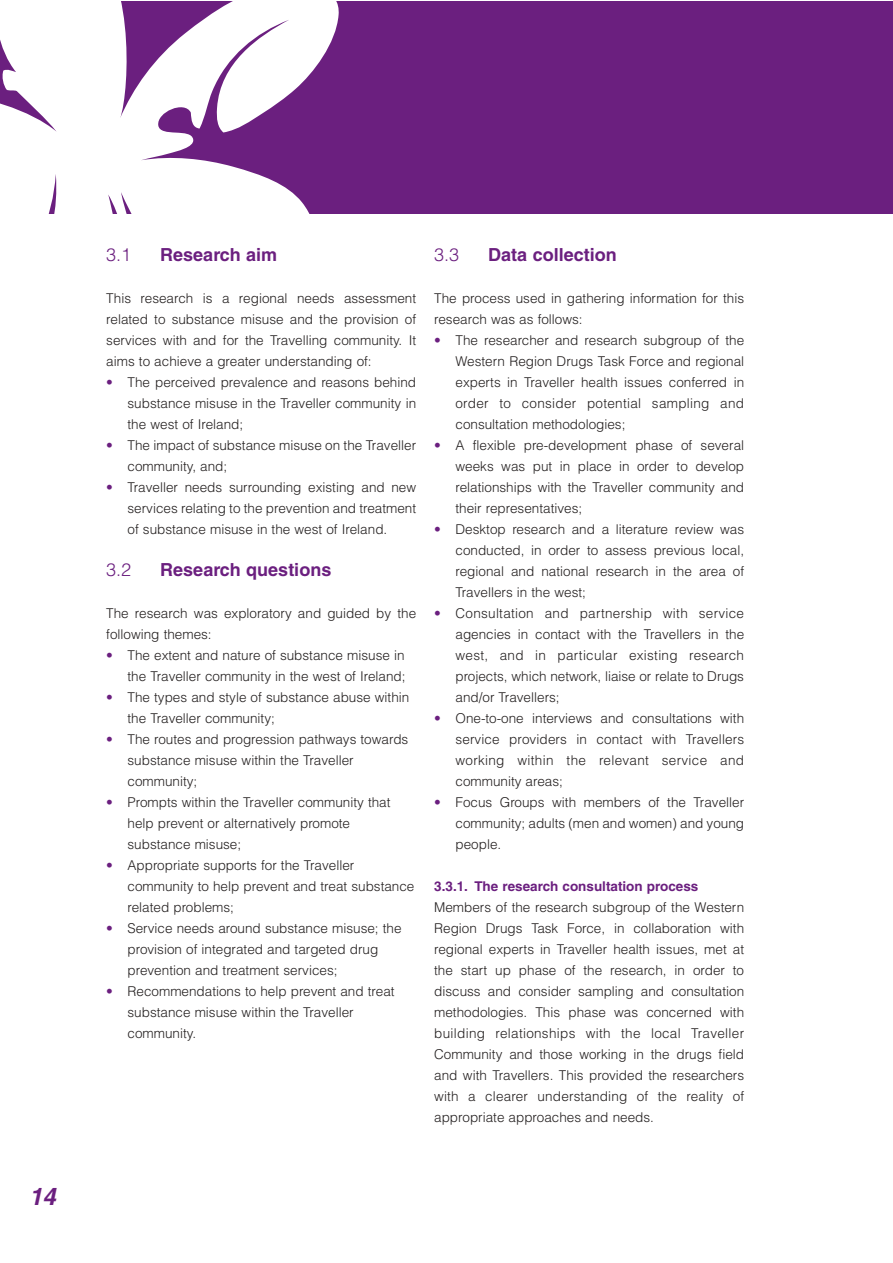
<style>
.page{position:relative;width:893px;height:1263px;background:#fff}
.page>*{position:absolute;margin:0;border:0;box-sizing:border-box;transform-origin:0 0}
.t1{font:italic 700 24px "Helvetica LT";color:#6b1f7f}
.t2{font:700 18px "Helvetica LT";color:#6b1f7f}
.t3{font:300 18px "Helvetica LT";color:#6b1f7f}
.t4{font:300 13.5px/21px "Helvetica LT";color:#231f1f;text-align:justify}
.t5{font:700 13.5px "Helvetica LT";color:#6b1f7f}
.s1{color:#6b1f7f}
</style>
<div class="page">
<div style="left:0;top:1px;width:893px;height:213px;background:#6b1f7f"></div>
<svg style="left:0;top:1px;width:339px;height:213px;fill:#fff"></svg>
<h1 class="t1" style="left:29px;top:1187px;width:28px">14</h1>
<h2 class="t3" style="left:106px;top:248px;width:27px">3.1</h2>
<h2 class="t2" style="left:160px;top:248px;width:118px">Research aim</h2>
<p class="t4" style="left:106px;top:289px;width:311px">This research is a regional needs assessment related to substance misuse and the provision of services with and for the Travelling community. It aims to achieve a greater understanding of:</p>
<p class="t4" style="left:128px;top:373px;width:290px;text-indent:-21px"><span class="s1">•</span> The perceived prevalence and reasons behind substance misuse in the Traveller community in the west of Ireland;</p>
<p class="t4" style="left:128px;top:436px;width:290px;text-indent:-21px"><span class="s1">•</span> The impact of substance misuse on the Traveller community, and;</p>
<p class="t4" style="left:128px;top:478px;width:290px;text-indent:-21px"><span class="s1">•</span> Traveller needs surrounding existing and new services relating to the prevention and treatment of substance misuse in the west of Ireland.</p>
<h2 class="t3" style="left:106px;top:563px;width:27px">3.2</h2>
<h2 class="t2" style="left:160px;top:563px;width:173px">Research questions</h2>
<p class="t4" style="left:106px;top:604px;width:311px">The research was exploratory and guided by the following themes:</p>
<p class="t4" style="left:106px;top:646px;width:301px;text-align:right"><span class="s1">•</span> The extent and nature of substance misuse in the Traveller community in the west of Ireland;</p>
<p class="t4" style="left:128px;top:688px;width:283px;text-indent:-21px"><span class="s1">•</span> The types and style of substance abuse within the Traveller community;</p>
<p class="t4" style="left:128px;top:730px;width:282px;text-align:left;text-indent:-21px"><span class="s1">•</span> The routes and progression pathways towards substance misuse within the Traveller community;</p>
<p class="t4" style="left:128px;top:793px;width:264px;text-align:left;text-indent:-21px"><span class="s1">•</span> Prompts within the Traveller community that help prevent or alternatively promote substance misuse;</p>
<p class="t4" style="left:128px;top:856px;width:288px;text-align:left;text-indent:-21px"><span class="s1">•</span> Appropriate supports for the Traveller community to help prevent and treat substance related problems;</p>
<p class="t4" style="left:128px;top:919px;width:275px;text-align:left;text-indent:-21px"><span class="s1">•</span> Service needs around substance misuse; the provision of integrated and targeted drug prevention and treatment services;</p>
<p class="t4" style="left:128px;top:982px;width:269px;text-align:left;text-indent:-21px"><span class="s1">•</span> Recommendations to help prevent and treat substance misuse within the Traveller community.</p>
<h2 class="t3" style="left:434px;top:248px;width:27px">3.3</h2>
<h2 class="t2" style="left:488px;top:248px;width:130px">Data collection</h2>
<p class="t4" style="left:434px;top:289px;width:311px">The process used in gathering information for this research was as follows:</p>
<p class="t4" style="left:455px;top:331px;width:290px;text-indent:-21px"><span class="s1">•</span> The researcher and research subgroup of the Western Region Drugs Task Force and regional experts in Traveller health issues conferred in order to consider potential sampling and consultation methodologies;</p>
<p class="t4" style="left:455px;top:436px;width:290px;text-indent:-21px"><span class="s1">•</span> A flexible pre-development phase of several weeks was put in place in order to develop relationships with the Traveller community and their representatives;</p>
<p class="t4" style="left:455px;top:520px;width:290px;text-indent:-21px"><span class="s1">•</span> Desktop research and a literature review was conducted, in order to assess previous local, regional and national research in the area of Travellers in the west;</p>
<p class="t4" style="left:455px;top:604px;width:290px;text-indent:-21px"><span class="s1">•</span> Consultation and partnership with service agencies in contact with the Travellers in the west, and in particular existing research projects, which network, liaise or relate to Drugs and/or Travellers;</p>
<p class="t4" style="left:455px;top:709px;width:290px;text-indent:-21px"><span class="s1">•</span> One-to-one interviews and consultations with service providers in contact with Travellers working within the relevant service and community areas;</p>
<p class="t4" style="left:455px;top:793px;width:290px;text-indent:-21px"><span class="s1">•</span> Focus Groups with members of the Traveller community; adults (men and women) and young people.</p>
<p class="t5" style="left:434px;top:881px;width:266px">3.3.1. The research consultation process</p>
<p class="t4" style="left:434px;top:898px;width:311px">Members of the research subgroup of the Western Region Drugs Task Force, in collaboration with regional experts in Traveller health issues, met at the start up phase of the research, in order to discuss and consider sampling and consultation methodologies. This phase was concerned with building relationships with the local Traveller Community and those working in the drugs field and with Travellers. This provided the researchers with a clearer understanding of the reality of appropriate approaches and needs.</p>
</div>
